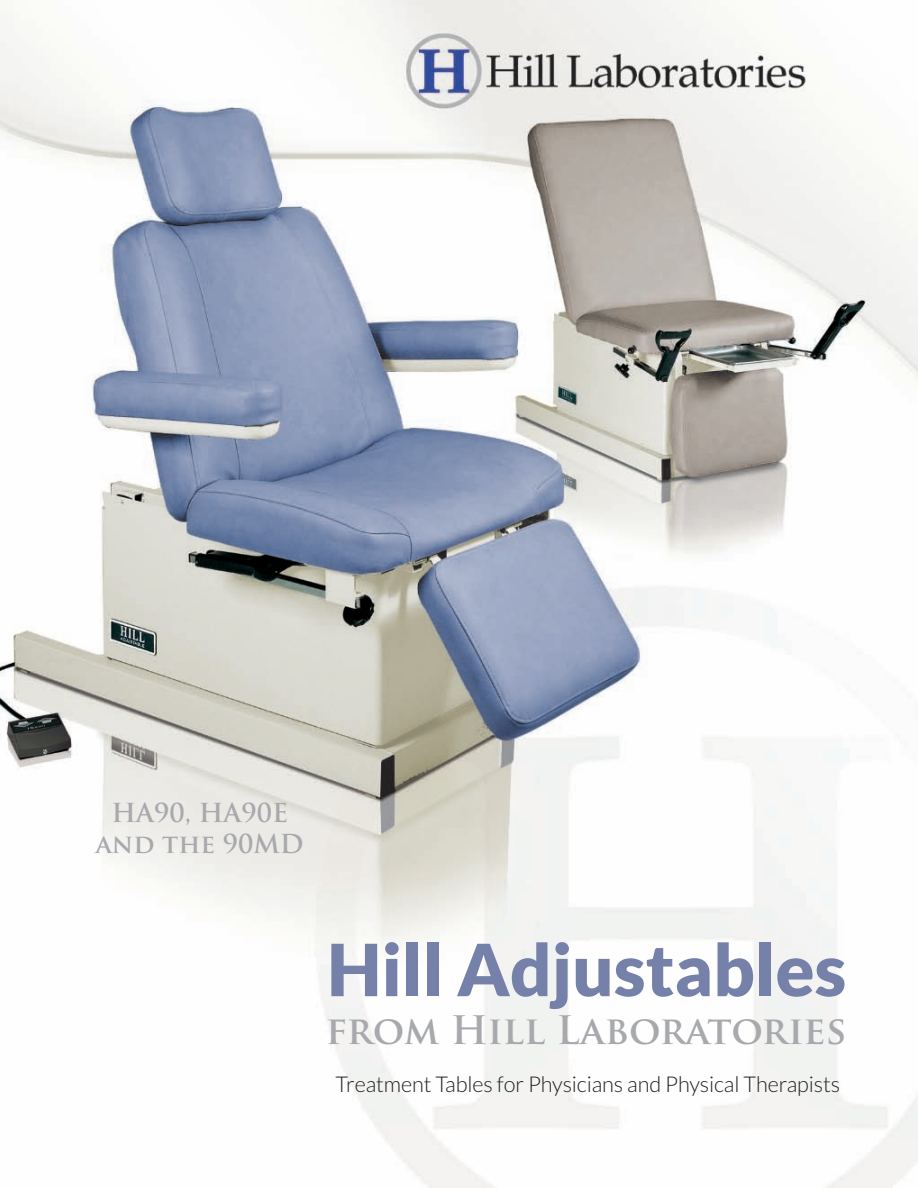
<style>
.page{position:relative;width:918px;height:1188px;background:#fff}
.page>*{position:absolute;margin:0;border:0;box-sizing:border-box;transform-origin:0 0}
.t1{font:900 72px "Lato";color:#7681aa}
.t2{font:700 38.25px "Trajan Pro";color:#a8a9ad}
.t3{font:700 25.5px/30.6px "Trajan Pro";color:#a8a9ad;text-align:center}
.t4{font:300 21.75px "Lato";letter-spacing:-.005em;color:#231f20}
</style>
<div class="page">
<img style="left:0;top:0;width:918px;height:1188px">
<p class="t3" style="left:96px;top:801px;width:210px">HA90, HA90E and the 90MD</p>
<h1 class="t1" style="left:327px;top:929px;width:521px">Hill Adjustables</h1>
<h2 class="t2" style="left:326px;top:1016px;width:522px">from Hill Laboratories</h2>
<p class="t4" style="left:335px;top:1072px;width:506px">Treatment Tables for Physicians and Physical Therapists</p>
</div>
